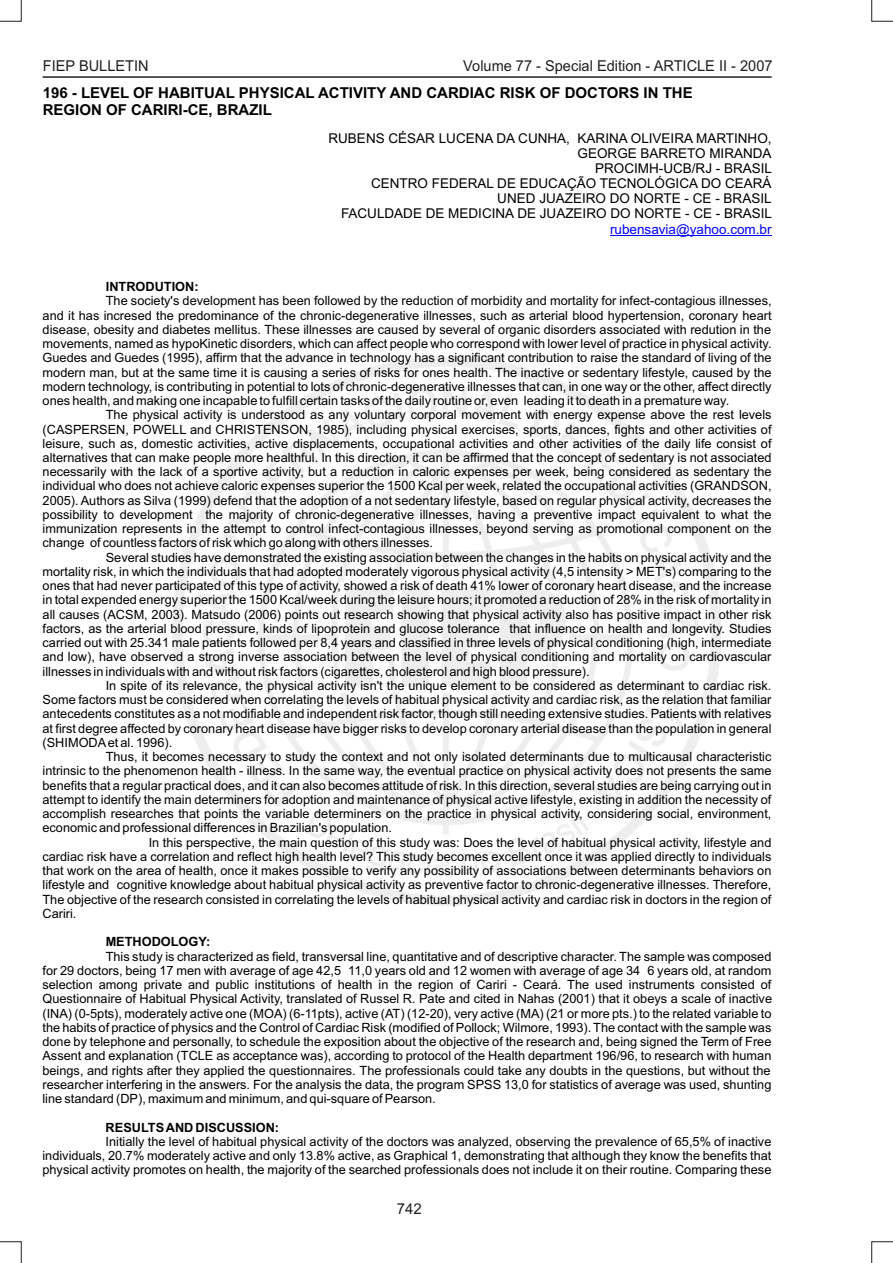
<style>
.page{position:relative;width:893px;height:1263px;background:#fff}
.page>*{position:absolute;margin:0;border:0;box-sizing:border-box;transform-origin:0 0}
.t1{font:700 15px/16.8px "Arial";color:#000}
.t2{font:15px "Arial";color:#231f20}
.t3{font:13.5px/15.1px "Arial";color:#000;text-align:right}
.t4{font:13.5px "Arial";color:#00f}
.t5{font:12.75px/14.2px "Arial";color:#000;text-align:justify}
.t6{font:700 12.75px "Arial";color:#000}
</style>
<div class="page">
<svg style="left:871px;top:0;width:22px;height:22px"></svg>
<svg style="left:0;top:0;width:22px;height:22px"></svg>
<svg style="left:0;top:1241px;width:22px;height:22px"></svg>
<svg style="left:871px;top:1241px;width:22px;height:22px"></svg>
<hr style="left:610px;top:235px;width:162px;height:1px;background:#00f">
<hr style="left:43px;top:76px;width:729px;height:2px;background:#231f20">
<p class="t2" style="left:43px;top:60px;width:107px">FIEP BULLETIN</p>
<p class="t2" style="left:463px;top:60px;width:311px">Volume 77 - Special Edition - ARTICLE II - 2007</p>
<p class="t1" style="left:43px;top:86px;width:652px">196 - LEVEL OF HABITUAL PHYSICAL ACTIVITY AND CARDIAC RISK OF DOCTORS IN THE<br>REGION OF CARIRI-CE, BRAZIL</p>
<p class="t3" style="left:328px;top:132px;width:445px">RUBENS CÉSAR LUCENA DA CUNHA, KARINA OLIVEIRA MARTINHO, GEORGE BARRETO MIRANDA<br>PROCIMH-UCB/RJ - BRASIL<br>CENTRO FEDERAL DE EDUCAÇÃO TECNOLÓGICA DO CEARÁ<br>UNED JUAZEIRO DO NORTE - CE - BRASIL<br>FACULDADE DE MEDICINA DE JUAZEIRO DO NORTE - CE - BRASIL</p>
<p class="t4" style="left:610px;top:224px;width:163px">rubensavia@yahoo.com.br</p>
<p class="t6" style="left:106px;top:282px;width:94px">INTRODUTION:</p>
<p class="t5" style="left:106px;top:295px;width:667px">The society's development has been followed by the reduction of morbidity and mortality for infect-contagious illnesses,</p>
<p class="t5" style="left:43px;top:309px;width:730px">and it has incresed the predominance of the chronic-degenerative illnesses, such as arterial blood hypertension, coronary heart</p>
<p class="t5" style="left:43px;top:323px;width:730px">disease, obesity and diabetes mellitus. These illnesses are caused by several of organic disorders associated with redution in the</p>
<p class="t5" style="left:43px;top:338px;width:730px">movements, named as hypoKinetic disorders, which can affect people who correspond with lower level of practice in physical activity.</p>
<p class="t5" style="left:43px;top:352px;width:730px">Guedes and Guedes (1995), affirm that the advance in technology has a significant contribution to raise the standard of living of the</p>
<p class="t5" style="left:43px;top:366px;width:730px">modern man, but at the same time it is causing a series of risks for ones health. The inactive or sedentary lifestyle, caused by the</p>
<p class="t5" style="left:43px;top:380px;width:730px">modern technology, is contributing in potential to lots of chronic-degenerative illnesses that can, in one way or the other, affect directly</p>
<p class="t5" style="left:43px;top:395px;width:688px">ones health, and making one incapable to fulfill certain tasks of the daily routine or, even leading it to death in a premature way.</p>
<p class="t5" style="left:106px;top:409px;width:667px">The physical activity is understood as any voluntary corporal movement with energy expense above the rest levels</p>
<p class="t5" style="left:43px;top:423px;width:730px">(CASPERSEN, POWELL and CHRISTENSON, 1985), including physical exercises, sports, dances, fights and other activities of</p>
<p class="t5" style="left:43px;top:437px;width:730px">leisure, such as, domestic activities, active displacements, occupational activities and other activities of the daily life consist of</p>
<p class="t5" style="left:43px;top:452px;width:730px">alternatives that can make people more healthful. In this direction, it can be affirmed that the concept of sedentary is not associated</p>
<p class="t5" style="left:43px;top:466px;width:730px">necessarily with the lack of a sportive activity, but a reduction in caloric expenses per week, being considered as sedentary the</p>
<p class="t5" style="left:43px;top:480px;width:730px">individual who does not achieve caloric expenses superior the 1500 Kcal per week, related the occupational activities (GRANDSON,</p>
<p class="t5" style="left:43px;top:494px;width:730px">2005). Authors as Silva (1999) defend that the adoption of a not sedentary lifestyle, based on regular physical activity, decreases the</p>
<p class="t5" style="left:43px;top:508px;width:730px">possibility to development the majority of chronic-degenerative illnesses, having a preventive impact equivalent to what the</p>
<p class="t5" style="left:43px;top:523px;width:730px">immunization represents in the attempt to control infect-contagious illnesses, beyond serving as promotional component on the</p>
<p class="t5" style="left:43px;top:537px;width:392px">change of countless factors of risk which go along with others illnesses.</p>
<p class="t5" style="left:106px;top:551px;width:667px">Several studies have demonstrated the existing association between the changes in the habits on physical activity and the</p>
<p class="t5" style="left:43px;top:565px;width:730px">mortality risk, in which the individuals that had adopted moderately vigorous physical activity (4,5 intensity &gt; MET's) comparing to the</p>
<p class="t5" style="left:43px;top:580px;width:730px">ones that had never participated of this type of activity, showed a risk of death 41% lower of coronary heart disease, and the increase</p>
<p class="t5" style="left:43px;top:594px;width:730px">in total expended energy superior the 1500 Kcal/week during the leisure hours; it promoted a reduction of 28% in the risk of mortality in</p>
<p class="t5" style="left:43px;top:608px;width:730px">all causes (ACSM, 2003). Matsudo (2006) points out research showing that physical activity also has positive impact in other risk</p>
<p class="t5" style="left:43px;top:622px;width:730px">factors, as the arterial blood pressure, kinds of lipoprotein and glucose tolerance that influence on health and longevity. Studies</p>
<p class="t5" style="left:43px;top:637px;width:730px">carried out with 25.341 male patients followed per 8,4 years and classified in three levels of physical conditioning (high, intermediate</p>
<p class="t5" style="left:43px;top:651px;width:730px">and low), have observed a strong inverse association between the level of physical conditioning and mortality on cardiovascular</p>
<p class="t5" style="left:43px;top:665px;width:549px">illnesses in individuals with and without risk factors (cigarettes, cholesterol and high blood pressure).</p>
<p class="t5" style="left:106px;top:679px;width:667px">In spite of its relevance, the physical activity isn't the unique element to be considered as determinant to cardiac risk.</p>
<p class="t5" style="left:43px;top:694px;width:730px">Some factors must be considered when correlating the levels of habitual physical activity and cardiac risk, as the relation that familiar</p>
<p class="t5" style="left:43px;top:708px;width:730px">antecedents constitutes as a not modifiable and independent risk factor, though still needing extensive studies. Patients with relatives</p>
<p class="t5" style="left:43px;top:722px;width:730px">at first degree affected by coronary heart disease have bigger risks to develop coronary arterial disease than the population in general</p>
<p class="t5" style="left:43px;top:736px;width:131px">(SHIMODAet al. 1996).</p>
<p class="t5" style="left:106px;top:751px;width:667px">Thus, it becomes necessary to study the context and not only isolated determinants due to multicausal characteristic</p>
<p class="t5" style="left:43px;top:765px;width:730px">intrinsic to the phenomenon health - illness. In the same way, the eventual practice on physical activity does not presents the same</p>
<p class="t5" style="left:43px;top:779px;width:730px">benefits that a regular practical does, and it can also becomes attitude of risk. In this direction, several studies are being carrying out in</p>
<p class="t5" style="left:43px;top:793px;width:730px">attempt to identify the main determiners for adoption and maintenance of physical active lifestyle, existing in addition the necessity of</p>
<p class="t5" style="left:43px;top:808px;width:730px">accomplish researches that points the variable determiners on the practice in physical activity, considering social, environment,</p>
<p class="t5" style="left:43px;top:822px;width:351px">economic and professional differences in Brazilian's population.</p>
<p class="t5" style="left:149px;top:836px;width:624px">In this perspective, the main question of this study was: Does the level of habitual physical activity, lifestyle and</p>
<p class="t5" style="left:43px;top:850px;width:730px">cardiac risk have a correlation and reflect high health level? This study becomes excellent once it was applied directly to individuals</p>
<p class="t5" style="left:43px;top:865px;width:730px">that work on the area of health, once it makes possible to verify any possibility of associations between determinants behaviors on</p>
<p class="t5" style="left:43px;top:879px;width:730px">lifestyle and cognitive knowledge about habitual physical activity as preventive factor to chronic-degenerative illnesses. Therefore,</p>
<p class="t5" style="left:43px;top:893px;width:730px">The objective of the research consisted in correlating the levels of habitual physical activity and cardiac risk in doctors in the region of</p>
<p class="t5" style="left:43px;top:907px;width:35px">Cariri.</p>
<p class="t6" style="left:106px;top:937px;width:106px">METHODOLOGY:</p>
<p class="t5" style="left:42px;top:950px;width:731px;text-indent:63px">This study is characterized as field, transversal line, quantitative and of descriptive character. The sample was composed for 29 doctors, being 17 men with average of age 42,5 11,0 years old and 12 women with average of age 34 6 years old, at random selection among private and public institutions of health in the region of Cariri - Ceará. The used instruments consisted of Questionnaire of Habitual Physical Activity, translated of Russel R. Pate and cited in Nahas (2001) that it obeys a scale of inactive (INA) (0-5pts), moderately active one (MOA) (6-11pts), active (AT) (12-20), very active (MA) (21 or more pts.) to the related variable to the habits of practice of physics and the Control of Cardiac Risk (modified of Pollock; Wilmore, 1993). The contact with the sample was done by telephone and personally, to schedule the exposition about the objective of the research and, being signed the Term of Free Assent and explanation (TCLE as acceptance was), according to protocol of the Health department 196/96, to research with human beings, and rights after they applied the questionnaires. The professionals could take any doubts in the questions, but without the researcher interfering in the answers. For the analysis the data, the program SPSS 13,0 for statistics of average was used, shunting line standard (DP), maximum and minimum, and qui-square of Pearson.</p>
<p class="t6" style="left:106px;top:1122px;width:175px">RESULTS AND DISCUSSION:</p>
<p class="t5" style="left:42px;top:1135px;width:730px;text-indent:63px">Initially the level of habitual physical activity of the doctors was analyzed, observing the prevalence of 65,5% of inactive individuals, 20.7% moderately active and only 13.8% active, as Graphical 1, demonstrating that although they know the benefits that physical activity promotes on health, the majority of the searched professionals does not include it on their routine. Comparing these</p>
<p class="t2" style="left:397px;top:1203px;width:27px">742</p>
</div>
